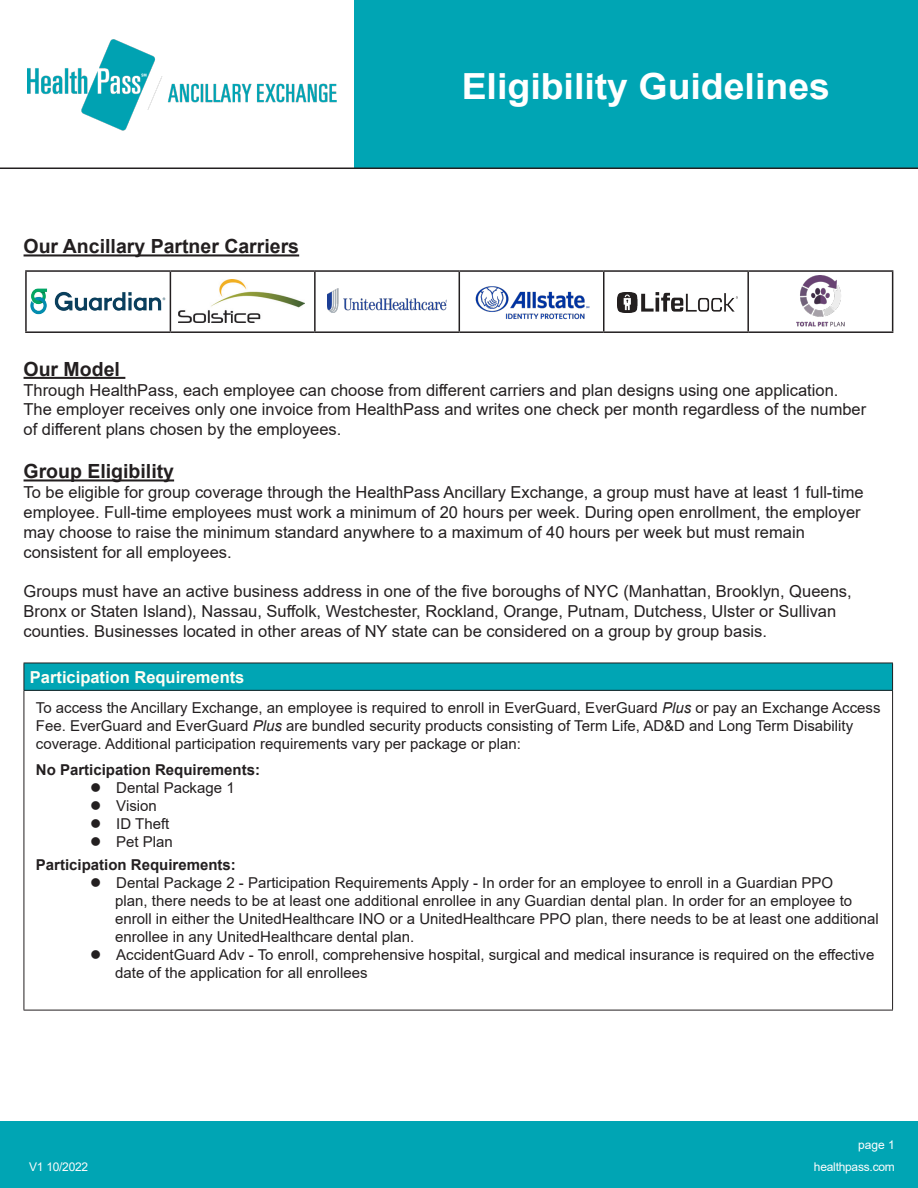
<style>
.page{position:relative;width:918px;height:1188px;background:#fff}
.page>*{position:absolute;margin:0;border:0;box-sizing:border-box;transform-origin:0 0}
.t1{font:700 36px "Arial";color:#fff;scale:1.04 1}
.No_Hyphens{font:700 19.5px "Arial";color:#231f20}
.No_Hyphens-2{font:16.5px/19.8px "Arial";color:#231f20}
.No_Hyphens-3{font:700 16.5px "Arial";color:#fffef4}
.t2{font:15px/18px "Arial";color:#231f20}
.t3{font:700 15px "Arial";color:#231f20}
.t4{font:12px "Arial";letter-spacing:-.02em;color:#fcfcfc}
.t5{font:12px "Arial";color:#fff}
.s1{font-style:italic}
</style>
<div class="page">
<div style="left:355px;top:0;width:563px;height:168px;background:#00a5b4"></div>
<img style="left:27px;top:39px;width:309px;height:91px">
<hr style="left:0;top:168px;width:918px;height:1px;background:#231f20">
<div style="left:0;top:1121px;width:918px;height:67px;background:#00a5b4"></div>
<hr style="left:24px;top:254px;width:275px;height:2px;background:#231f20">
<hr style="left:24px;top:377px;width:101px;height:2px;background:#231f20">
<hr style="left:24px;top:479px;width:150px;height:2px;background:#231f20">
<div style="left:24px;top:663px;width:869px;height:27px;background:#00a5b4"></div>
<hr style="left:24px;top:663px;width:869px;height:1px;background:#231f20">
<svg style="left:24px;top:663px;width:1px;height:27px"></svg>
<svg style="left:892px;top:663px;width:1px;height:27px"></svg>
<hr style="left:24px;top:690px;width:869px;height:1px;background:#231f20">
<hr style="left:24px;top:691px;width:1px;height:319px;background:#231f20">
<hr style="left:892px;top:691px;width:1px;height:319px;background:#231f20">
<hr style="left:24px;top:1010px;width:869px;height:1px;background:#231f20">
<hr style="left:25px;top:270px;width:145px;height:2px;background:#231f20">
<hr style="left:25px;top:272px;width:2px;height:59px;background:#231f20">
<hr style="left:170px;top:270px;width:145px;height:2px;background:#231f20">
<hr style="left:170px;top:272px;width:1px;height:59px;background:#231f20">
<hr style="left:315px;top:270px;width:144px;height:2px;background:#231f20">
<hr style="left:314px;top:272px;width:2px;height:59px;background:#231f20">
<hr style="left:459px;top:270px;width:145px;height:2px;background:#231f20">
<hr style="left:459px;top:272px;width:1px;height:59px;background:#231f20">
<hr style="left:604px;top:270px;width:144px;height:2px;background:#231f20">
<hr style="left:603px;top:272px;width:1px;height:59px;background:#231f20">
<hr style="left:748px;top:270px;width:145px;height:2px;background:#231f20">
<hr style="left:747px;top:272px;width:2px;height:59px;background:#231f20">
<hr style="left:892px;top:272px;width:1px;height:59px;background:#231f20">
<hr style="left:25px;top:331px;width:145px;height:2px;background:#231f20">
<hr style="left:170px;top:331px;width:145px;height:2px;background:#231f20">
<hr style="left:315px;top:331px;width:144px;height:2px;background:#231f20">
<hr style="left:459px;top:331px;width:145px;height:2px;background:#231f20">
<hr style="left:604px;top:331px;width:144px;height:2px;background:#231f20">
<hr style="left:748px;top:331px;width:145px;height:2px;background:#231f20">
<img style="left:30px;top:285px;width:140px;height:33px">
<img style="left:179px;top:279px;width:126px;height:43px">
<img style="left:327px;top:288px;width:120px;height:25px">
<img style="left:475px;top:286px;width:115px;height:34px">
<img style="left:618px;top:292px;width:119px;height:20px">
<img style="left:796px;top:275px;width:49px;height:52px">
<p class="No_Hyphens" style="left:24px;top:233px;width:277px">Our Ancillary Partner Carriers</p>
<p class="t1" style="left:462px;top:61px;width:356px">Eligibility Guidelines</p>
<p class="No_Hyphens" style="left:24px;top:355px;width:98px">Our Model</p>
<p class="No_Hyphens-2" style="left:24px;top:380px;width:844px">Through HealthPass, each employee can choose from different carriers and plan designs using one application.<br>The employer receives only one invoice from HealthPass and writes one check per month regardless of the number of different plans chosen by the employees.</p>
<p class="No_Hyphens" style="left:24px;top:458px;width:152px">Group Eligibility</p>
<p class="No_Hyphens-2" style="left:24px;top:482px;width:842px">To be eligible for group coverage through the HealthPass Ancillary Exchange, a group must have at least 1 full-time employee. Full-time employees must work a minimum of 20 hours per week. During open enrollment, the employer may choose to raise the minimum standard anywhere to a maximum of 40 hours per week but must remain consistent for all employees.</p>
<p class="No_Hyphens-2" style="left:24px;top:581px;width:830px">Groups must have an active business address in one of the five boroughs of NYC (Manhattan, Brooklyn, Queens,<br>Bronx or Staten Island), Nassau, Suffolk, Westchester, Rockland, Orange, Putnam, Dutchess, Ulster or Sullivan counties. Businesses located in other areas of NY state can be considered on a group by group basis.</p>
<p class="No_Hyphens-3" style="left:30px;top:665px;width:216px">Participation Requirements</p>
<p class="t2" style="left:36px;top:699px;width:846px">To access the Ancillary Exchange, an employee is required to enroll in EverGuard, EverGuard <span class="s1">Plus</span> or pay an Exchange Access<br>Fee. EverGuard and EverGuard <span class="s1">Plus</span> are bundled security products consisting of Term Life, AD&amp;D and Long Term Disability coverage. Additional participation requirements vary per package or plan:</p>
<p class="t3" style="left:36px;top:759px;width:226px">No Participation Requirements:</p>
<p class="t2" style="left:90px;top:779px;width:146px">● Dental Package 1</p>
<p class="t2" style="left:90px;top:797px;width:68px">● Vision</p>
<p class="t2" style="left:90px;top:815px;width:81px">● ID Theft</p>
<p class="t2" style="left:90px;top:833px;width:84px">● Pet Plan</p>
<p class="t3" style="left:36px;top:854px;width:202px">Participation Requirements:</p>
<p class="t2" style="left:90px;top:873px;width:745px">● Dental Package 2 - Participation Requirements Apply - In order for an employee to enroll in a Guardian PPO</p>
<p class="t2" style="left:115px;top:891px;width:739px">plan, there needs to be at least one additional enrollee in any Guardian dental plan. In order for an employee to</p>
<p class="t2" style="left:115px;top:909px;width:765px">enroll in either the UnitedHealthcare INO or a UnitedHealthcare PPO plan, there needs to be at least one additional</p>
<p class="t2" style="left:115px;top:927px;width:301px">enrollee in any UnitedHealthcare dental plan.</p>
<p class="t2" style="left:90px;top:945px;width:786px">● AccidentGuard Adv - To enroll, comprehensive hospital, surgical and medical insurance is required on the effective</p>
<p class="t2" style="left:115px;top:963px;width:254px">date of the application for all enrollees</p>
<p class="t5" style="left:858px;top:1136px;width:38px">page 1</p>
<p class="t4" style="left:29px;top:1159px;width:61px">V1 10/2022</p>
<p class="t4" style="left:814px;top:1159px;width:82px">healthpass.com</p>
</div>
